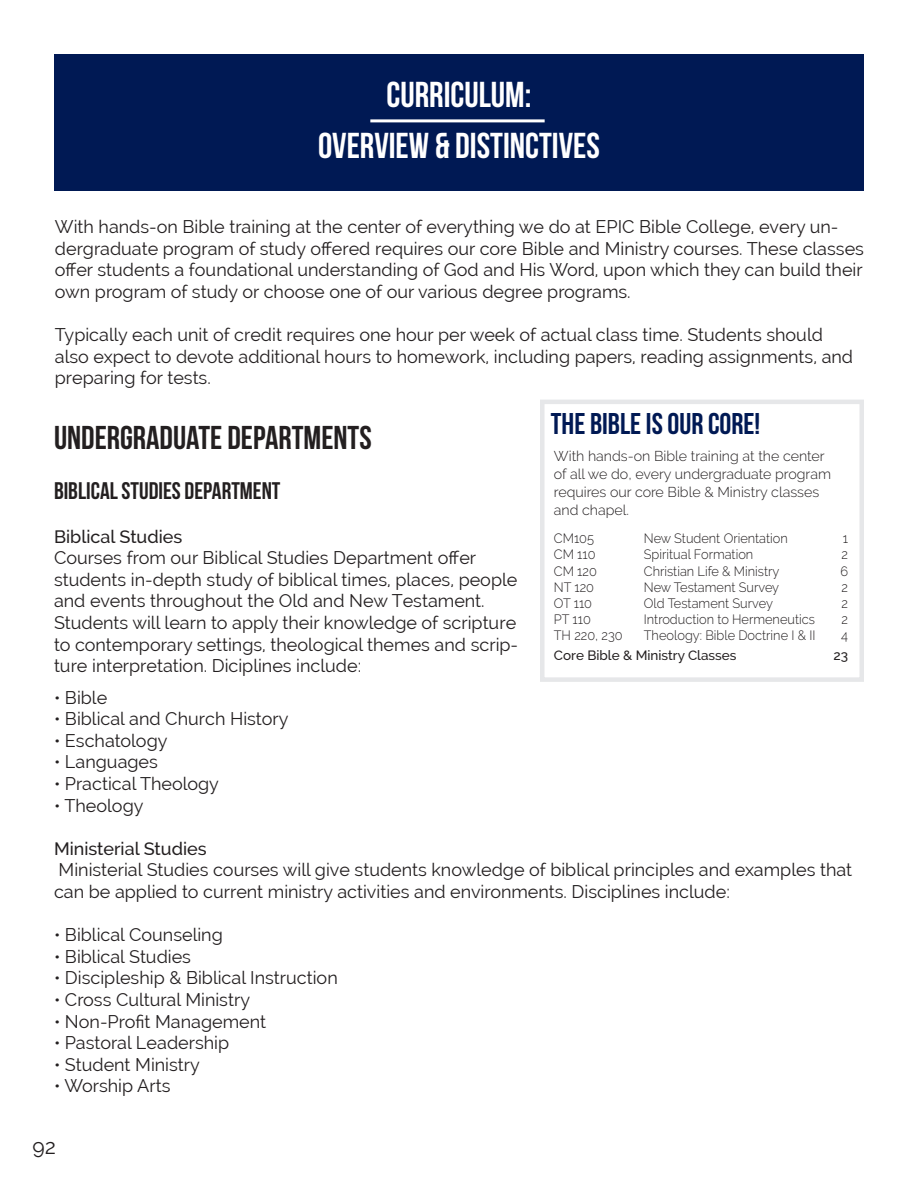
<style>
.page{position:relative;width:918px;height:1188px;background:#fff}
.page>*{position:absolute;margin:0;border:0;box-sizing:border-box;transform-origin:0 0}
.t1{font:36px "Bebas Neue";color:#fff}
.t2{font:33px "Bebas Neue";color:#231f20}
.Display_subhead__bac{font:30px "Bebas Neue";color:#001954}
.t3{font:24px "Bebas Neue";color:#231f20}
.t4{font:21px "Raleway";color:#231f20}
.t5{font:18px/21.6px "Raleway";color:#231f20}
.t6{font:500 18px "Raleway";color:#231f20}
.Catalog_Text__note{font:300 14.25px/18px "Raleway";color:#231f20}
.Requirement_Course_L{font:300 13.5px "Raleway";color:#231f20;scale:.95 1}
.Requirement_Header{font:500 13.5px "Raleway";color:#231f20}
</style>
<div class="page">
<div style="left:54px;top:54px;width:810px;height:137px;background:#001954"></div>
<hr style="left:370px;top:119px;width:175px;height:3px;background:#fff">
<div style="left:540px;top:400px;width:324px;height:282px;border:4px solid #e6e7e9"></div>
<p class="t1" style="left:387px;top:75px;width:146px">CURRICULUM:</p>
<p class="t1" style="left:318px;top:126px;width:283px">OVERVIEW &amp; DISTINCTIVES</p>
<p class="t5" style="left:55px;top:216px;width:811px">With hands-on Bible training at the center of everything we do at EPIC Bible College, every un&shy;dergraduate program of study offered requires our core Bible and Ministry courses. These classes offer students a foundational understanding of God and His Word, upon which they can build their own program of study or choose one of our various degree programs.</p>
<p class="t5" style="left:55px;top:324px;width:800px">Typically each unit of credit requires one hour per week of actual class time. Students should also expect to devote additional hours to homework, including papers, reading assignments, and preparing for tests.</p>
<p class="Display_subhead__bac" style="left:551px;top:407px;width:211px">THE BIBLE IS OUR CORE!</p>
<p class="t2" style="left:54px;top:419px;width:319px">UNDERGRADUATE DEPARTMENTS</p>
<p class="t3" style="left:54px;top:478px;width:228px">BIBLICAL STUDIES DEPARTMENT</p>
<p class="t6" style="left:54px;top:526px;width:130px">Biblical Studies</p>
<p class="t5" style="left:54px;top:547px;width:466px">Courses from our Biblical Studies Department offer students in-depth study of biblical times, places, people and events throughout the Old and New Testament.<br>Students will learn to apply their knowledge of scripture to contemporary settings, theological themes and scrip&shy;ture interpretation. Diciplines include:</p>
<p class="t5" style="left:54px;top:686px;width:55px">• Bible</p>
<p class="t5" style="left:54px;top:708px;width:236px">• Biblical and Church History</p>
<p class="t5" style="left:54px;top:730px;width:115px">• Eschatology</p>
<p class="t5" style="left:54px;top:751px;width:105px">• Languages</p>
<p class="t5" style="left:54px;top:773px;width:167px">• Practical Theology</p>
<p class="t5" style="left:54px;top:794px;width:91px">• Theology</p>
<p class="t6" style="left:54px;top:838px;width:154px">Ministerial Studies</p>
<p class="t5" style="left:54px;top:859px;width:800px">Ministerial Studies courses will give students knowledge of biblical principles and examples that can be applied to current ministry activities and environments. Disciplines include:</p>
<p class="t5" style="left:54px;top:924px;width:170px">• Biblical Counseling</p>
<p class="t5" style="left:54px;top:946px;width:139px">• Biblical Studies</p>
<p class="t5" style="left:54px;top:967px;width:285px">• Discipleship &amp; Biblical Instruction</p>
<p class="t5" style="left:54px;top:989px;width:198px">• Cross Cultural Ministry</p>
<p class="t5" style="left:54px;top:1010px;width:214px">• Non-Profit Management</p>
<p class="t5" style="left:54px;top:1032px;width:177px">• Pastoral Leadership</p>
<p class="t5" style="left:54px;top:1054px;width:147px">• Student Ministry</p>
<p class="t5" style="left:54px;top:1075px;width:118px">• Worship Arts</p>
<p class="Catalog_Text__note" style="left:554px;top:447px;width:279px">With hands-on Bible training at the center of all we do, every undergraduate program requires our core Bible &amp; Ministry classes and chapel.</p>
<p class="Requirement_Course_L" style="left:554px;top:530px;width:44px">CM105</p>
<p class="Requirement_Course_L" style="left:644px;top:530px;width:153px">New Student Orientation</p>
<p class="Requirement_Course_L" style="left:843px;top:530px;width:7px">1</p>
<p class="Requirement_Course_L" style="left:554px;top:547px;width:45px">CM 110</p>
<p class="Requirement_Course_L" style="left:644px;top:547px;width:117px">Spiritual Formation</p>
<p class="Requirement_Course_L" style="left:842px;top:547px;width:8px">2</p>
<p class="Requirement_Course_L" style="left:554px;top:563px;width:47px">CM 120</p>
<p class="Requirement_Course_L" style="left:644px;top:563px;width:144px">Christian Life &amp; Ministry</p>
<p class="Requirement_Course_L" style="left:840px;top:563px;width:10px">6</p>
<p class="Requirement_Course_L" style="left:554px;top:579px;width:44px">NT 120</p>
<p class="Requirement_Course_L" style="left:644px;top:579px;width:144px">New Testament Survey</p>
<p class="Requirement_Course_L" style="left:842px;top:579px;width:8px">2</p>
<p class="Requirement_Course_L" style="left:554px;top:595px;width:42px">OT 110</p>
<p class="Requirement_Course_L" style="left:644px;top:595px;width:137px">Old Testament Survey</p>
<p class="Requirement_Course_L" style="left:842px;top:595px;width:8px">2</p>
<p class="Requirement_Course_L" style="left:554px;top:611px;width:40px">PT 110</p>
<p class="Requirement_Course_L" style="left:644px;top:611px;width:182px">Introduction to Hermeneutics</p>
<p class="Requirement_Course_L" style="left:842px;top:611px;width:8px">2</p>
<p class="Requirement_Course_L" style="left:554px;top:628px;width:74px">TH 220, 230</p>
<p class="Requirement_Course_L" style="left:644px;top:628px;width:182px">Theology: Bible Doctrine I &amp; II</p>
<p class="Requirement_Course_L" style="left:841px;top:628px;width:9px">4</p>
<p class="Requirement_Header" style="left:554px;top:648px;width:184px">Core Bible &amp; Ministry Classes</p>
<p class="Requirement_Header" style="left:833px;top:648px;width:16px">23</p>
<p class="t4" style="left:32px;top:1134px;width:25px">92</p>
</div>
